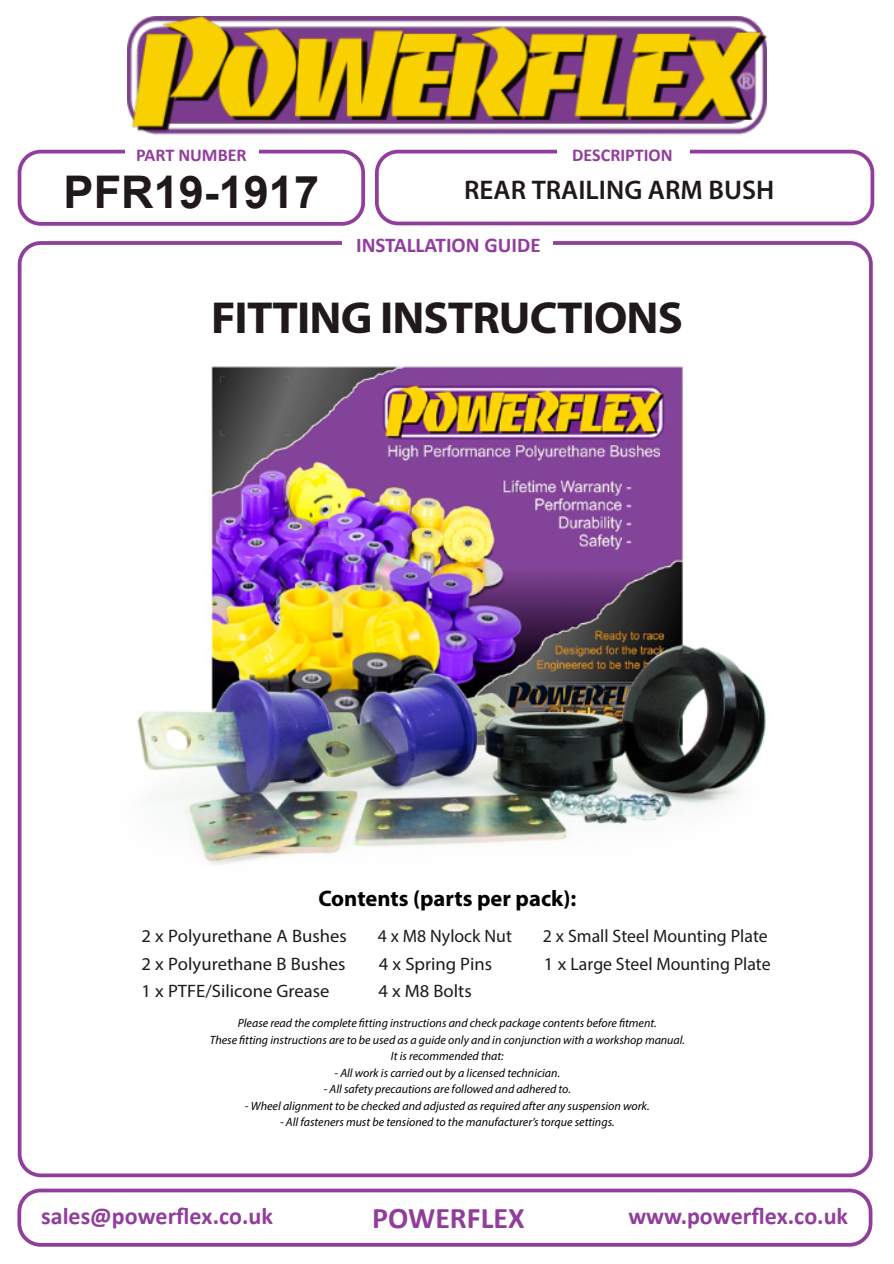
<style>
.page{position:relative;width:894px;height:1264px;background:#fff}
.page>*{position:absolute;margin:0;border:0;box-sizing:border-box;transform-origin:0 0}
.t1{font:700 45px "Myriad Pro";letter-spacing:-.02em;color:#1f191a}
.t2{font:700 45px "Arial";color:#1f191a}
.t3{font:700 30px "Calibri";color:#913d9c}
.t4{font:600 27px "Myriad Pro";color:#1f191a}
.t5{font:700 24px "Calibri";color:#913d9c}
.t6{font:700 22.5px "Myriad Pro";color:#000}
.t7{font:700 21px "Calibri";color:#913d9c}
.t8{font:18px/27.8px "Myriad Pro";color:#1f191a;text-align:justify}
.t9{font:700 18px "Calibri";color:#913d9c}
.t10{font:italic 12px/16.5px "Myriad Pro";color:#000;text-align:center}
</style>
<div class="page">
<img style="left:137px;top:366px;width:629px;height:499px">
<div style="left:18px;top:241px;width:854px;height:935px;border:4px solid #913d9c;border-radius:21px"></div>
<div style="left:375px;top:150px;width:498px;height:75px;border:4px solid #913d9c;border-radius:21px"></div>
<div style="left:18px;top:150px;width:347px;height:76px;border:4px solid #913d9c;border-radius:21px"></div>
<div style="left:124px;top:147px;width:134px;height:9px;background:#fff"></div>
<div style="left:556px;top:147px;width:132px;height:9px;background:#fff"></div>
<div style="left:342px;top:235px;width:210px;height:15px;background:#fff"></div>
<div style="left:17px;top:1188px;width:855px;height:58px;border:4px solid #913d9c;border-radius:21px"></div>
<img style="left:127px;top:17px;width:639px;height:118px">
<h3 class="t9" style="left:136px;top:147px;width:112px">PART NUMBER</h3>
<h3 class="t9" style="left:572px;top:147px;width:102px">DESCRIPTION</h3>
<h1 class="t2" style="left:64px;top:175px;width:257px">PFR19-1917</h1>
<h3 class="t4" style="left:464px;top:179px;width:311px">REAR TRAILING ARM BUSH</h3>
<h3 class="t7" style="left:356px;top:236px;width:186px">INSTALLATION GUIDE</h3>
<h1 class="t1" style="left:211px;top:299px;width:473px">FITTING INSTRUCTIONS</h1>
<h3 class="t6" style="left:318px;top:888px;width:259px">Contents (parts per pack):</h3>
<h3 class="t8" style="left:141px;top:923px;width:207px">2 x Polyurethane A Bushes 2 x Polyurethane B Bushes 1 x PTFE/Silicone Grease</h3>
<h3 class="t8" style="left:377px;top:923px;width:136px">4 x M8 Nylock Nut</h3>
<h3 class="t8" style="left:378px;top:978px;width:95px">4 x M8 Bolts</h3>
<h3 class="t8" style="left:378px;top:951px;width:115px">4 x Spring Pins</h3>
<h3 class="t8" style="left:542px;top:923px;width:226px">2 x Small Steel Mounting Plate</h3>
<h3 class="t8" style="left:543px;top:951px;width:228px">1 x Large Steel Mounting Plate</h3>
<p class="t10" style="left:210px;top:1015px;width:476px">Please read the complete fitting instructions and check package contents before fitment.<br>These fitting instructions are to be used as a guide only and in conjunction with a workshop manual.<br>It is recommended that:</p>
<p class="t10" style="left:334px;top:1065px;width:227px">- All work is carried out by a licensed technician.</p>
<p class="t10" style="left:323px;top:1081px;width:248px">- All safety precautions are followed and adhered to.</p>
<p class="t10" style="left:245px;top:1098px;width:406px">- Wheel alignment to be checked and adjusted as required after any suspension work.</p>
<p class="t10" style="left:280px;top:1114px;width:336px">- All fasteners must be tensioned to the manufacturer’s torque settings.</p>
<h3 class="t5" style="left:41px;top:1205px;width:233px">sales@powerflex.co.uk</h3>
<h2 class="t3" style="left:372px;top:1204px;width:154px">POWERFLEX</h2>
<h3 class="t5" style="left:628px;top:1205px;width:221px">www.powerflex.co.uk</h3>
</div>
